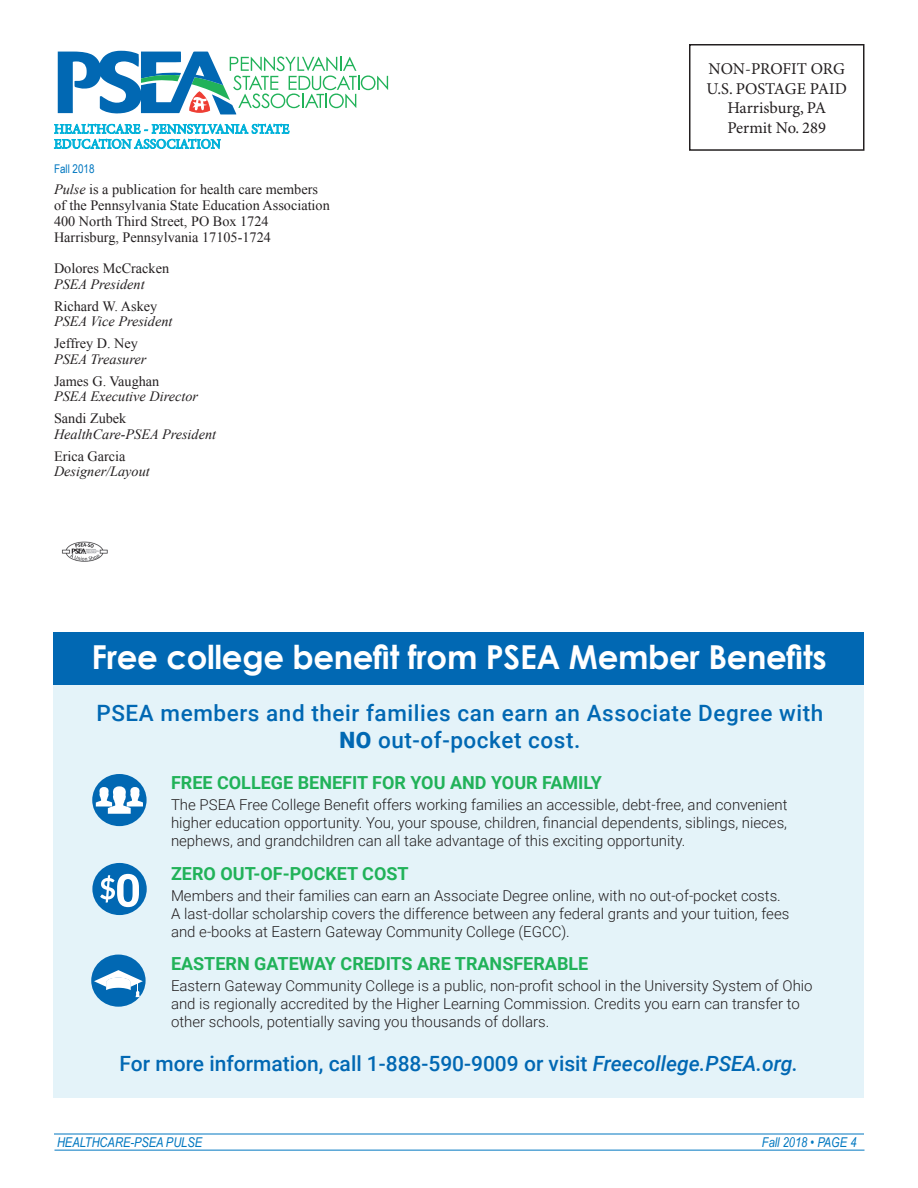
<style>
.page{position:relative;width:918px;height:1188px;background:#fff}
.page>*{position:absolute;margin:0;border:0;box-sizing:border-box;transform-origin:0 0}
.t1{font:700 33px "Century Gothic";letter-spacing:-.01em;color:#fff}
.t2{font:500 22.5px/27px "Roboto";letter-spacing:.025em;color:#0168b3;text-align:center}
.t3{font:500 21px "Roboto";color:#0168b3}
.t4{font:700 18px "Roboto";color:#21b259}
.t5{font:16.5px/19.5px "Minion Pro";letter-spacing:-.005em;color:#231f20;text-align:center}
.t6{font:300 15px/18px "Roboto";color:#231f20}
.t7{font:14.25px/15.8px "Times New Roman";color:#231f20}
.t8{font:italic 14.25px "Times New Roman";color:#231f20}
.t9{font:13.5px/15px "Minion Pro";color:#00b1d9}
.t10{font:italic 13.5px "Arial Narrow";color:#0077c0}
.t11{font:12px "Arial Narrow";color:#0077c0}
.s1{font-style:italic}
.s2{font-weight:900}
</style>
<div class="page">
<hr style="left:54px;top:1134px;width:810px;height:1px;background:#0077c0">
<hr style="left:55px;top:1150px;width:810px;height:1px;background:#0077c0">
<div style="left:54px;top:684px;width:810px;height:414px;background:#e4f3f9"></div>
<div style="left:689px;top:44px;width:175px;height:107px;border:2px solid #231f20"></div>
<svg style="left:54px;top:123px;width:236px;height:26px"></svg>
<svg style="left:58px;top:51px;width:330px;height:64px"></svg>
<img style="left:62px;top:541px;width:46px;height:21px">
<div style="left:92px;top:774px;width:55px;height:52px;background:#0168b3;border-radius:50%"></div>
<div style="left:92px;top:863px;width:55px;height:52px;background:#0168b3;border-radius:50%"></div>
<div style="left:91px;top:955px;width:55px;height:52px;background:#0168b3;border-radius:50%"></div>
<svg style="left:96px;top:786px;width:47px;height:28px"></svg>
<svg style="left:100px;top:874px;width:39px;height:33px"></svg>
<svg style="left:94px;top:970px;width:49px;height:27px"></svg>
<div style="left:54px;top:632px;width:810px;height:52px;background:#0168b3"></div>
<p class="t9" style="left:54px;top:122px;width:237px">HEALTHCARE - PENNSYLVANIA STATE<br>EDUCATION ASSOCIATION</p>
<p class="t11" style="left:54px;top:160px;width:42px">Fall 2018</p>
<p class="t7" style="left:54px;top:182px;width:277px"><span class="s1">Pulse</span> is a publication for health care members of the Pennsylvania State Education Association 400 North Third Street, PO Box 1724<br>Harrisburg, Pennsylvania 17105-1724</p>
<p class="t7" style="left:54px;top:260px;width:117px">Dolores McCracken</p>
<p class="t8" style="left:54px;top:274px;width:92px">PSEA President</p>
<p class="t7" style="left:54px;top:298px;width:105px">Richard W. Askey</p>
<p class="t8" style="left:54px;top:312px;width:120px">PSEA Vice President</p>
<p class="t7" style="left:54px;top:335px;width:86px">Jeffrey D. Ney</p>
<p class="t8" style="left:54px;top:349px;width:94px">PSEA Treasurer</p>
<p class="t7" style="left:54px;top:373px;width:107px">James G. Vaughan</p>
<p class="t8" style="left:54px;top:387px;width:146px">PSEA Executive Director</p>
<p class="t7" style="left:54px;top:410px;width:74px">Sandi Zubek</p>
<p class="t8" style="left:54px;top:424px;width:164px">HealthCare-PSEA President</p>
<p class="t7" style="left:54px;top:448px;width:73px">Erica Garcia</p>
<p class="t8" style="left:54px;top:462px;width:97px">Designer/Layout</p>
<p class="t5" style="left:707px;top:60px;width:142px">NON-PROFIT ORG<br>U.S. POSTAGE PAID<br>Harrisburg, PA<br>Permit No. 289</p>
<h1 class="t1" style="left:92px;top:636px;width:737px">Free college benefit from PSEA Member Benefits</h1>
<h2 class="t2" style="left:97px;top:699px;width:728px">PSEA members and their families can earn an Associate Degree with<br><span class="s2">NO</span> out-of-pocket cost.</h2>
<p class="t4" style="left:171px;top:770px;width:432px">FREE COLLEGE BENEFIT FOR YOU AND YOUR FAMILY</p>
<p class="t6" style="left:171px;top:795px;width:618px;text-align:justify">The PSEA Free College Benefit offers working families an accessible, debt-free, and convenient higher education opportunity. You, your spouse, children, financial dependents, siblings, nieces, nephews, and grandchildren can all take advantage of this exciting opportunity.</p>
<p class="t4" style="left:171px;top:861px;width:239px">ZERO OUT-OF-POCKET COST</p>
<p class="t6" style="left:171px;top:886px;width:620px">Members and their families can earn an Associate Degree online, with no out-of-pocket costs.<br>A last-dollar scholarship covers the difference between any federal grants and your tuition, fees and e-books at Eastern Gateway Community College (EGCC).</p>
<p class="t4" style="left:171px;top:951px;width:419px">EASTERN GATEWAY CREDITS ARE TRANSFERABLE</p>
<p class="t6" style="left:171px;top:976px;width:643px">Eastern Gateway Community College is a public, non-profit school in the University System of Ohio and is regionally accredited by the Higher Learning Commission. Credits you earn can transfer to other schools, potentially saving you thousands of dollars.</p>
<h3 class="t3" style="left:120px;top:1049px;width:680px">For more information, call 1-888-590-9009 or visit <span class="s1">Freecollege.PSEA.org.</span></h3>
<p class="t10" style="left:57px;top:1133px;width:147px">HEALTHCARE-PSEA PULSE</p>
<p class="t10" style="left:762px;top:1133px;width:96px">Fall 2018 • PAGE 4</p>
</div>
